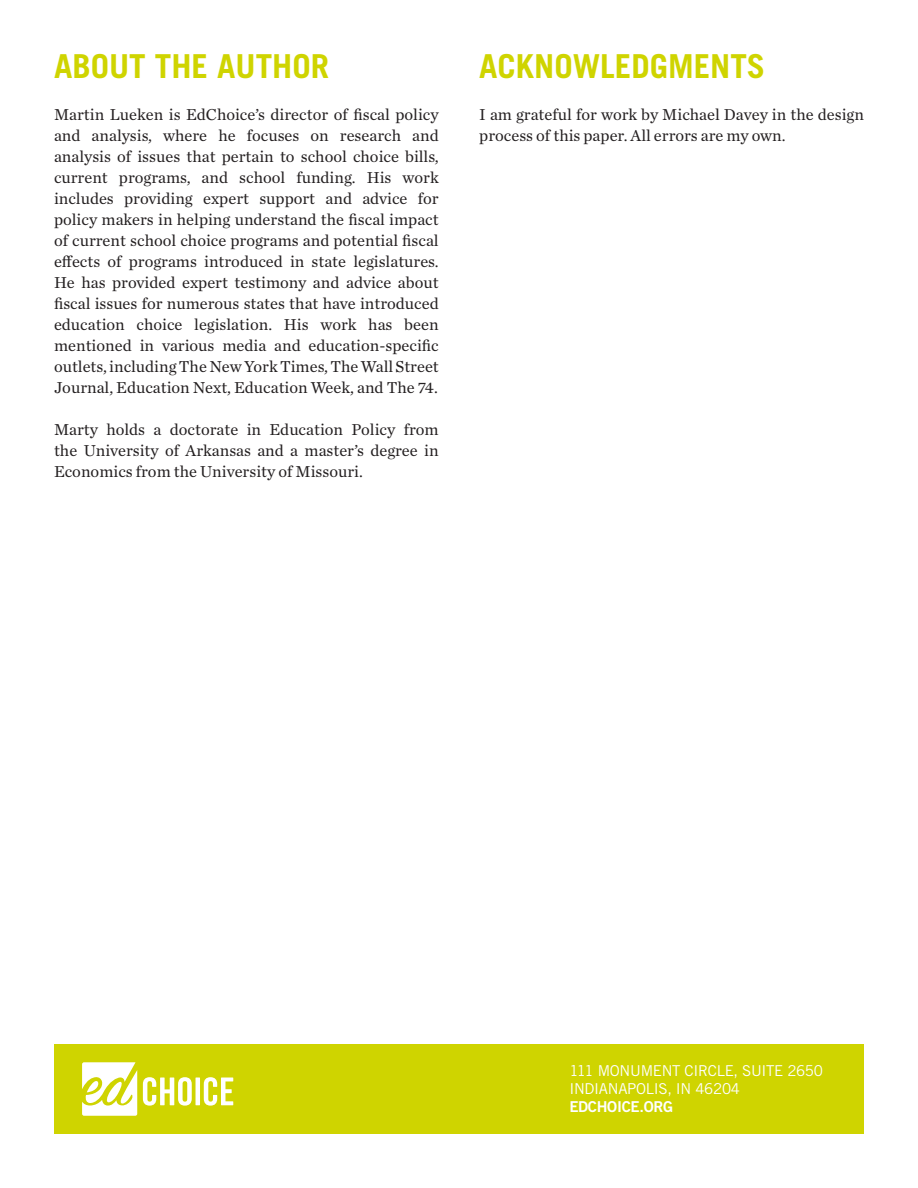
<style>
.page{position:relative;width:918px;height:1188px;background:#fff}
.page>*{position:absolute;margin:0;border:0;box-sizing:border-box;transform-origin:0 0}
.t1{font:700 33px "Trade Gothic LT Std";color:#cfd400}
.t2{font:16.5px/21px "Chronicle Text G1";color:#231f20;text-align:justify}
.t3{font:15px "Trade Gothic LT Std";letter-spacing:-.02em;color:#fff}
.t4{font:15px "Trade Gothic LT Std Bd 2";letter-spacing:-.02em;color:#fff}
</style>
<div class="page">
<div style="left:54px;top:1044px;width:810px;height:90px;background:#cfd400"></div>
<svg style="left:82px;top:1062px;width:55px;height:54px"></svg>
<svg style="left:143px;top:1077px;width:49px;height:29px"></svg>
<hr style="left:196px;top:1078px;width:4px;height:27px;background:#fff">
<svg style="left:204px;top:1077px;width:29px;height:29px"></svg>
<p class="t1" style="left:54px;top:46px;width:277px">ABOUT THE AUTHOR</p>
<p class="t2" style="left:54px;top:103px;width:386px">Martin Lueken is EdChoice’s director of fiscal policy and analysis, where he focuses on research and analysis of issues that pertain to school choice bills, current programs, and school funding. His work includes providing expert support and advice for policy makers in helping understand the fiscal impact of current school choice programs and potential fiscal effects of programs introduced in state legislatures.<br>He has provided expert testimony and advice about fiscal issues for numerous states that have introduced education choice legislation. His work has been mentioned in various media and education-specific outlets, including The New York Times, The Wall Street Journal, Education Next, Education Week, and The 74.</p>
<p class="t2" style="left:54px;top:418px;width:386px">Marty holds a doctorate in Education Policy from the University of Arkansas and a master’s degree in Economics from the University of Missouri.</p>
<p class="t1" style="left:479px;top:46px;width:288px">ACKNOWLEDGMENTS</p>
<p class="t2" style="left:479px;top:103px;width:386px">I am grateful for work by Michael Davey in the design process of this paper. All errors are my own.</p>
<p class="t3" style="left:569px;top:1062px;width:255px">111 MONUMENT CIRCLE, SUITE 2650</p>
<p class="t3" style="left:569px;top:1080px;width:172px">INDIANAPOLIS, IN 46204</p>
<p class="t4" style="left:569px;top:1098px;width:105px">EDCHOICE.ORG</p>
</div>
